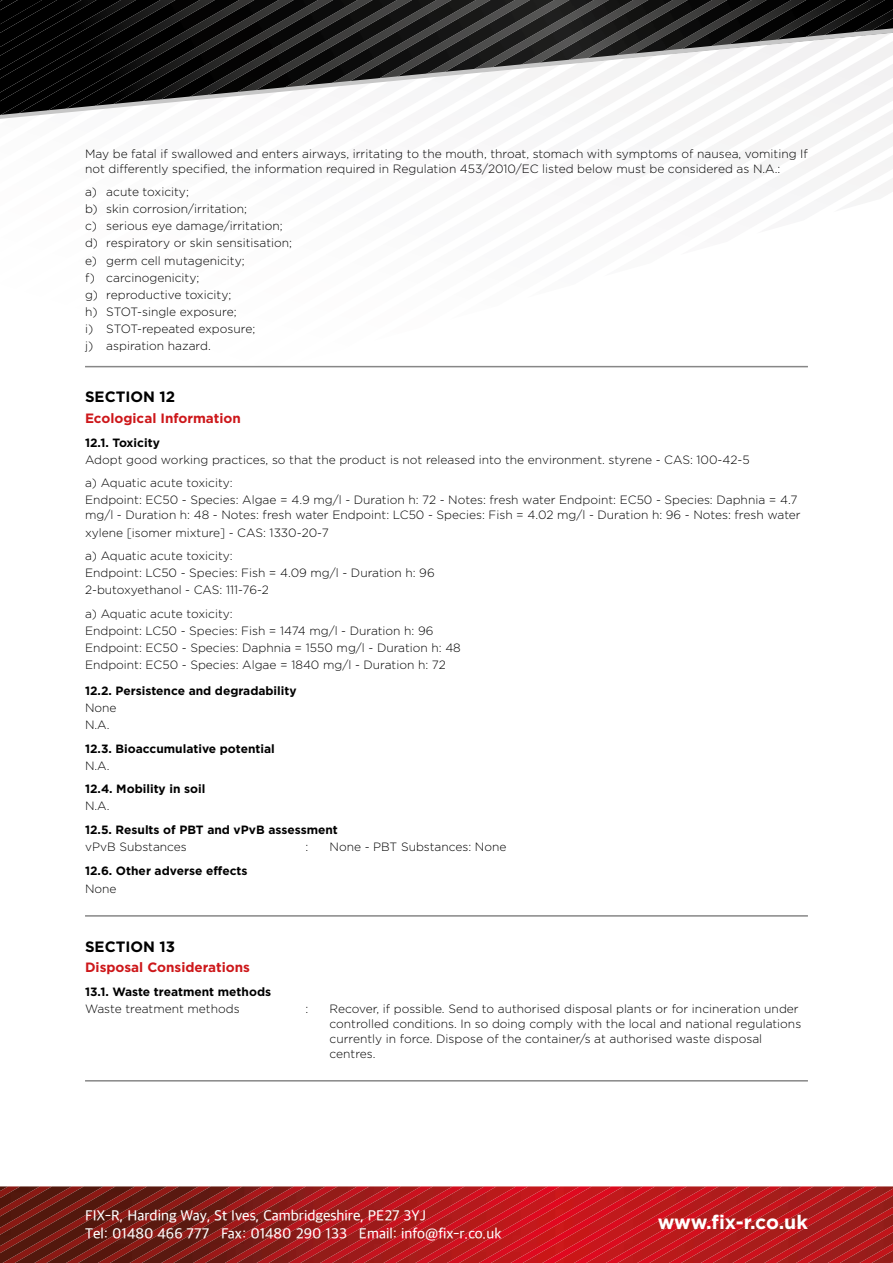
<style>
.page{position:relative;width:893px;height:1263px;background:#fff}
.page>*{position:absolute;margin:0;border:0;box-sizing:border-box;transform-origin:0 0}
.t1{font:700 19.5px "Gotham";letter-spacing:-.005em;color:#fff}
.t2{font:500 15px/18px "Apple SD Gothic Neo";color:#fff}
.t3{font:700 15px "Gotham";color:#000}
.t4{font:700 13.5px "Gotham";color:#cd171a}
.t5{font:300 12px/17.1px "Gotham";color:#000}
.t6{font:700 12px "Gotham";color:#000}
</style>
<div class="page">
<img style="left:0;top:1186px;width:893px;height:77px">
<img style="left:734px;top:0;width:35px;height:27px">
<img style="left:695px;top:0;width:39px;height:27px">
<img style="left:769px;top:0;width:47px;height:27px">
<img style="left:655px;top:0;width:40px;height:27px">
<img style="left:816px;top:0;width:77px;height:27px">
<svg style="left:85px;top:365px;width:430px;height:3px"></svg>
<img style="left:616px;top:0;width:39px;height:27px">
<img style="left:863px;top:10px;width:30px;height:17px">
<img style="left:576px;top:0;width:40px;height:27px">
<img style="left:537px;top:0;width:39px;height:27px">
<img style="left:498px;top:0;width:39px;height:27px">
<img style="left:458px;top:0;width:40px;height:27px">
<img style="left:419px;top:0;width:39px;height:27px">
<img style="left:380px;top:0;width:39px;height:27px">
<img style="left:340px;top:0;width:40px;height:27px">
<svg style="left:649px;top:120px;width:244px;height:75px"></svg>
<img style="left:301px;top:0;width:39px;height:27px">
<img style="left:261px;top:0;width:40px;height:27px">
<img style="left:222px;top:0;width:39px;height:27px">
<img style="left:182px;top:0;width:40px;height:27px">
<img style="left:143px;top:0;width:39px;height:27px">
<img style="left:104px;top:0;width:39px;height:27px">
<img style="left:64px;top:0;width:40px;height:27px">
<img style="left:0;top:0;width:64px;height:27px">
<img style="left:0;top:0;width:25px;height:9px">
<svg style="left:0;top:27px;width:893px;height:93px"></svg>
<hr style="left:85px;top:366px;width:723px;height:1px;background:#878787">
<hr style="left:85px;top:915px;width:723px;height:2px;background:#878787">
<hr style="left:85px;top:1080px;width:723px;height:1px;background:#878787">
<p class="t5" style="left:85px;top:146px;width:724px;line-height:15px">May be fatal if swallowed and enters airways, irritating to the mouth, throat, stomach with symptoms of nausea, vomiting If not differently specified, the information required in Regulation 453/2010/EC listed below must be considered as N.A.:</p>
<p class="t5" style="left:85px;top:183px;width:208px">a) acute toxicity;<br>b) skin corrosion/irritation;<br>c) serious eye damage/irritation; d) respiratory or skin sensitisation; e) germ cell mutagenicity;<br>f) carcinogenicity;<br>g) reproductive toxicity;<br>h) STOT-single exposure;<br>i) STOT-repeated exposure;<br>j) aspiration hazard.</p>
<p class="t3" style="left:85px;top:388px;width:92px">SECTION 12</p>
<p class="t4" style="left:85px;top:411px;width:157px">Ecological Information</p>
<p class="t6" style="left:85px;top:435px;width:76px">12.1. Toxicity</p>
<p class="t5" style="left:85px;top:448px;width:666px;line-height:23.5px">Adopt good working practices, so that the product is not released into the environment. styrene - CAS: 100-42-5 a) Aquatic acute toxicity:</p>
<p class="t5" style="left:85px;top:492px;width:717px;line-height:15px">Endpoint: EC50 - Species: Algae = 4.9 mg/l - Duration h: 72 - Notes: fresh water Endpoint: EC50 - Species: Daphnia = 4.7 mg/l - Duration h: 48 - Notes: fresh water Endpoint: LC50 - Species: Fish = 4.02 mg/l - Duration h: 96 - Notes: fresh water</p>
<p class="t5" style="left:85px;top:520px;width:245px;line-height:23.5px">xylene [isomer mixture] - CAS: 1330-20-7 a) Aquatic acute toxicity:</p>
<p class="t5" style="left:85px;top:564px;width:351px">Endpoint: LC50 - Species: Fish = 4.09 mg/l - Duration h: 96<br>2-butoxyethanol - CAS: 111-76-2</p>
<p class="t5" style="left:85px;top:605px;width:377px">a) Aquatic acute toxicity:<br>Endpoint: LC50 - Species: Fish = 1474 mg/l - Duration h: 96<br>Endpoint: EC50 - Species: Daphnia = 1550 mg/l - Duration h: 48<br>Endpoint: EC50 - Species: Algae = 1840 mg/l - Duration h: 72</p>
<p class="t6" style="left:85px;top:684px;width:213px">12.2. Persistence and degradability</p>
<p class="t5" style="left:85px;top:699px;width:33px">None<br>N.A.</p>
<p class="t6" style="left:85px;top:741px;width:191px">12.3. Bioaccumulative potential</p>
<p class="t5" style="left:85px;top:757px;width:26px">N.A.</p>
<p class="t6" style="left:85px;top:782px;width:122px">12.4. Mobility in soil</p>
<p class="t5" style="left:85px;top:797px;width:26px">N.A.</p>
<p class="t6" style="left:85px;top:823px;width:254px">12.5. Results of PBT and vPvB assessment</p>
<p class="t5" style="left:85px;top:838px;width:103px">vPvB Substances</p>
<p class="t5" style="left:306px;top:838px;width:4px">:</p>
<p class="t5" style="left:330px;top:838px;width:178px">None - PBT Substances: None</p>
<p class="t6" style="left:85px;top:863px;width:164px">12.6. Other adverse effects</p>
<p class="t5" style="left:85px;top:880px;width:33px">None</p>
<p class="t3" style="left:85px;top:938px;width:92px">SECTION 13</p>
<p class="t4" style="left:85px;top:960px;width:166px">Disposal Considerations</p>
<p class="t6" style="left:85px;top:985px;width:188px">13.1. Waste treatment methods</p>
<p class="t5" style="left:85px;top:1000px;width:156px">Waste treatment methods</p>
<p class="t5" style="left:306px;top:1000px;width:4px">:</p>
<p class="t5" style="left:330px;top:1001px;width:473px;line-height:15px">Recover, if possible. Send to authorised disposal plants or for incineration under controlled conditions. In so doing comply with the local and national regulations currently in force. Dispose of the container/s at authorised waste disposal centres.</p>
<p class="t2" style="left:85px;top:1208px;width:418px">FIX-R, Harding Way, St Ives, Cambridgeshire, PE27 3YJ<br>Tel: 01480 466 777 Fax: 01480 290 133 Email: info@fix-r.co.uk</p>
<h1 class="t1" style="left:658px;top:1211px;width:152px">www.fix-r.co.uk</h1>
</div>
